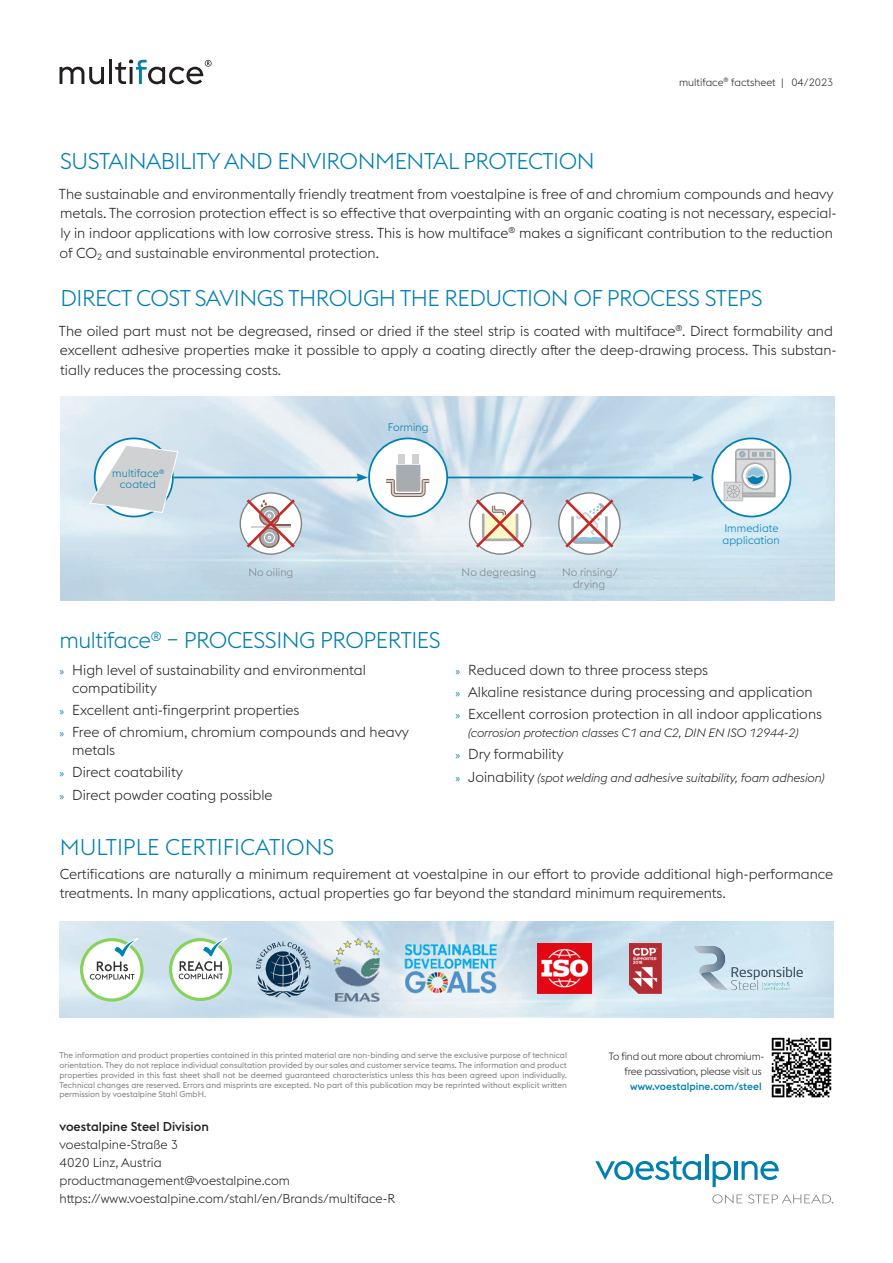
<style>
.page{position:relative;width:893px;height:1263px;background:#fff}
.page>*{position:absolute;margin:0;border:0;box-sizing:border-box;transform-origin:0 0}
.t1{font:300 22.5px "voestalpine";letter-spacing:-.02em;color:#007fb1}
.t2{font:300 22.5px "voestalpine";color:#007fb1}
.t3{font:300 14.25px/19.5px "voestalpine";color:#231f20}
.t4{font:300 12.75px/18px "voestalpine";color:#231f20}
.t5{font:500 12.75px "voestalpine";color:#231f20}
.t6{font:italic 300 12px "voestalpine";letter-spacing:-.01em;color:#231f20}
.t7{font:300 10.8px/12.3px "voestalpine";letter-spacing:.005em;color:#007fb1}
.t8{font:300 10.8px/12.3px "voestalpine";letter-spacing:.005em;color:#808285;text-align:center}
.t9{font:300 10.5px/15px "voestalpine";letter-spacing:-.025em;color:#231f20;text-align:right}
.t10{font:300 10.5px "voestalpine";color:#231f20}
.t11{font:500 10.5px "voestalpine";color:#007fb1}
.t12{font:8.25px/9.9px "voestalpine";color:#808285;text-align:justify}
.s1{font-family:"Myriad Pro";font-weight:400;font-size:11.25px;color:#007fb1}
.s2{font-family:"Myriad Pro";font-weight:400;font-style:normal;font-size:11.25px;color:#007fb1}
.s3{font-style:normal;font-size:14.25px}
</style>
<div class="page">
<svg style="left:595px;top:1156px;width:106px;height:24px"></svg>
<hr style="left:705px;top:1154px;width:3px;height:26px;background:#007fb1">
<svg style="left:713px;top:1161px;width:18px;height:26px"></svg>
<hr style="left:734px;top:1161px;width:3px;height:19px;background:#007fb1">
<svg style="left:741px;top:1161px;width:38px;height:19px"></svg>
<svg style="left:712px;top:1194px;width:30px;height:9px"></svg>
<svg style="left:748px;top:1194px;width:85px;height:9px"></svg>
<svg style="left:60px;top:67px;width:44px;height:17px"></svg>
<hr style="left:109px;top:60px;width:3px;height:24px;background:#231f20">
<svg style="left:115px;top:60px;width:97px;height:24px"></svg>
<img style="left:771px;top:1037px;width:61px;height:61px">
<img style="left:61px;top:397px;width:774px;height:204px">
<svg style="left:711px;top:438px;width:80px;height:79px"></svg>
<div style="left:735px;top:458px;width:41px;height:39px;border:2px solid #cfd1d2"></div>
<svg style="left:724px;top:449px;width:51px;height:55px"></svg>
<div style="left:368px;top:438px;width:80px;height:79px;background:#fff;border:2px solid #007fb1;border-radius:50%"></div>
<div style="left:398px;top:454px;width:6px;height:10px;background:#cfd1d2"></div>
<div style="left:412px;top:454px;width:6px;height:10px;background:#cfd1d2"></div>
<svg style="left:386px;top:465px;width:44px;height:32px"></svg>
<svg style="left:240px;top:492px;width:62px;height:63px"></svg>
<svg style="left:244px;top:496px;width:54px;height:54px"></svg>
<svg style="left:469px;top:492px;width:62px;height:63px"></svg>
<svg style="left:473px;top:496px;width:54px;height:54px"></svg>
<svg style="left:558px;top:492px;width:63px;height:63px"></svg>
<svg style="left:562px;top:496px;width:54px;height:54px"></svg>
<svg style="left:94px;top:438px;width:80px;height:79px"></svg>
<svg style="left:88px;top:444px;width:91px;height:69px"></svg>
<hr style="left:174px;top:477px;width:185px;height:1px;background:#007fb1">
<svg style="left:356px;top:473px;width:12px;height:9px"></svg>
<hr style="left:448px;top:477px;width:247px;height:1px;background:#007fb1">
<svg style="left:692px;top:473px;width:12px;height:9px"></svg>
<img style="left:60px;top:921px;width:773px;height:97px">
<img style="left:537px;top:943px;width:55px;height:51px">
<img style="left:629px;top:943px;width:32px;height:51px">
<img style="left:684px;top:944px;width:132px;height:47px">
<img style="left:402px;top:943px;width:98px;height:51px">
<div style="left:82px;top:940px;width:60px;height:60px;background:#fff;border-radius:50%"></div>
<div style="left:80px;top:938px;width:64px;height:64px;border:3px solid #87d25a;border-radius:50%"></div>
<svg style="left:90px;top:935px;width:55px;height:45px"></svg>
<div style="left:171px;top:940px;width:59px;height:59px;background:#fff;border-radius:50%"></div>
<div style="left:169px;top:938px;width:63px;height:63px;border:3px solid #87d25a;border-radius:50%"></div>
<svg style="left:179px;top:938px;width:53px;height:41px"></svg>
<img style="left:254px;top:938px;width:58px;height:61px">
<img style="left:334px;top:938px;width:45px;height:63px">
<p class="t10" style="left:679px;top:76px;width:156px">multiface<sup>®</sup> factsheet | 04/2023</p>
<h1 class="t1" style="left:60px;top:148px;width:536px">SUSTAINABILITY AND ENVIRONMENTAL PROTECTION</h1>
<p class="t3" style="left:59px;top:184px;width:779px">The sustainable and environmentally friendly treatment from voestalpine is free of and chromium compounds and heavy metals. The corrosion protection effect is so effective that overpainting with an organic coating is not necessary, especial&shy;ly in indoor applications with low corrosive stress. This is how multiface<sup>®</sup> makes a significant contribution to the reduction of CO2 and sustainable environmental protection.</p>
<h1 class="t1" style="left:60px;top:285px;width:704px">DIRECT COST SAVINGS THROUGH THE REDUCTION OF PROCESS STEPS</h1>
<p class="t3" style="left:59px;top:321px;width:779px">The oiled part must not be degreased, rinsed or dried if the steel strip is coated with multiface<sup>®</sup>. Direct formability and excellent adhesive properties make it possible to apply a coating directly after the deep-drawing process. This substan&shy;tially reduces the processing costs.</p>
<p class="t7" style="left:112px;top:468px;width:54px;line-height:10.5px;text-align:center">multiface<sup>® </sup>coated</p>
<p class="t7" style="left:388px;top:421px;width:42px">Forming</p>
<p class="t8" style="left:248px;top:566px;width:46px">No oiling</p>
<p class="t8" style="left:462px;top:566px;width:76px">No degreasing</p>
<p class="t8" style="left:562px;top:566px;width:57px">No rinsing/ drying</p>
<p class="t7" style="left:722px;top:522px;width:59px">Immediate application</p>
<h1 class="t1" style="left:60px;top:627px;width:383px">multiface<sup>®</sup> – PROCESSING PROPERTIES</h1>
<p class="t3" style="left:72px;top:661px;width:295px;line-height:18px;text-indent:-13px"><span class="s1">»</span> High level of sustainability and environmental compatibility</p>
<p class="t3" style="left:60px;top:699px;width:351px;line-height:22.2px"><span class="s1">»</span> Excellent anti-fingerprint properties<br><span class="s1">»</span> Free of chromium, chromium compounds and heavy</p>
<p class="t3" style="left:60px;top:739px;width:215px;line-height:22.2px;text-indent:13px">metals<br><span class="s1">»</span> Direct coatability<br><span class="s1">»</span> Direct powder coating possible</p>
<p class="t3" style="left:455px;top:658px;width:368px;line-height:22.2px"><span class="s1">»</span> Reduced down to three process steps<br><span class="s1">»</span> Alkaline resistance during processing and application<br><span class="s1">»</span> Excellent corrosion protection in all indoor applications</p>
<p class="t6" style="left:468px;top:726px;width:332px">(corrosion protection classes C1 and C2, DIN EN ISO 12944-2)</p>
<p class="t3" style="left:455px;top:745px;width:110px"><span class="s1">»</span> Dry formability</p>
<p class="t6" style="left:455px;top:770px;width:371px"><span class="s2">»</span> <span class="s3">Joinability</span> (spot welding and adhesive suitability, foam adhesion)</p>
<h1 class="t2" style="left:60px;top:834px;width:276px">MULTIPLE CERTIFICATIONS</h1>
<p class="t3" style="left:60px;top:864px;width:775px">Certifications are naturally a minimum requirement at voestalpine in our effort to provide additional high-performance treatments. In many applications, actual properties go far beyond the standard minimum requirements.</p>
<p class="t12" style="left:60px;top:1050px;width:509px">The information and product properties contained in this printed material are non-binding and serve the exclusive purpose of technical orientation. They do not replace individual consultation provided by our sales and customer service teams. The information and product properties provided in this fast sheet shall not be deemed guaranteed characteristics unless this has been agreed upon individually.<br>Technical changes are reserved. Errors and misprints are excepted. No part of this publication may be reprinted without explicit written permission by voestalpine Stahl GmbH.</p>
<p class="t9" style="left:609px;top:1048px;width:157px">To find out more about chromium&shy;free passivation, please visit us</p>
<p class="t11" style="left:630px;top:1079px;width:133px">www.voestalpine.com/steel</p>
<p class="t5" style="left:60px;top:1119px;width:151px">voestalpine Steel Division</p>
<p class="t4" style="left:60px;top:1136px;width:337px">voestalpine-Straße 3<br>4020 Linz, Austria productmanagement@voestalpine.com https://www.voestalpine.com/stahl/en/Brands/multiface-R</p>
</div>
